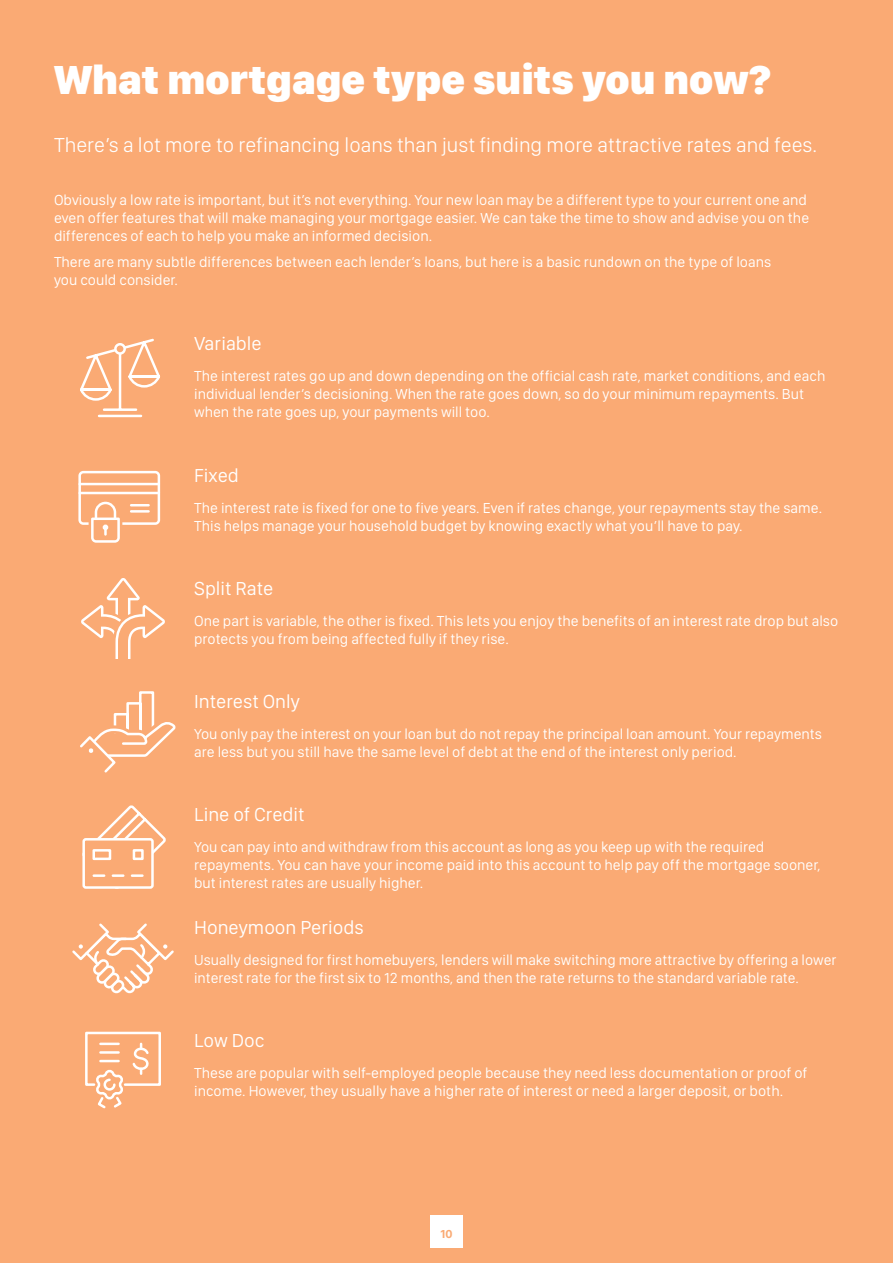
<style>
.page{position:relative;width:893px;height:1263px;background:#faaa74}
.page>*{position:absolute;margin:0;border:0;box-sizing:border-box;transform-origin:0 0}
.t1{font:900 42px "San Francisco Display";color:#fff}
.t2{font:300 21px "San Francisco Display";color:#fff}
.t3{font:19.5px "San Francisco Display";color:#fff}
.t4{font:15px/18px "San Francisco Display";color:#fff}
.t5{font:700 12px "San Francisco Display";color:#faaa74}
</style>
<div class="page">
<svg style="left:80px;top:338px;width:80px;height:80px"></svg>
<div style="left:115px;top:344px;width:10px;height:9px;background:#faaa74;border-radius:50%"></div>
<div style="left:114px;top:343px;width:12px;height:12px;border:3px solid #fff;border-radius:50%"></div>
<div style="left:78px;top:471px;width:82px;height:54px;border:3px solid #fff;border-radius:4px"></div>
<hr style="left:80px;top:483px;width:79px;height:2px;background:#fff">
<hr style="left:80px;top:492px;width:79px;height:2px;background:#fff">
<svg style="left:85px;top:501px;width:64px;height:42px"></svg>
<hr style="left:131px;top:510px;width:18px;height:3px;background:#fff">
<svg style="left:81px;top:578px;width:84px;height:80px"></svg>
<svg style="left:80px;top:691px;width:96px;height:82px"></svg>
<svg style="left:82px;top:805px;width:84px;height:84px"></svg>
<svg style="left:72px;top:923px;width:102px;height:71px"></svg>
<svg style="left:85px;top:1031px;width:76px;height:78px"></svg>
<div style="left:430px;top:1216px;width:33px;height:32px;background:#fff"></div>
<h1 class="t1" style="left:54px;top:53px;width:718px">What mortgage type suits you now?</h1>
<h2 class="t2" style="left:54px;top:132px;width:765px">There’s a lot more to refinancing loans than just finding more attractive rates and fees.</h2>
<p class="t4" style="left:54px;top:192px;width:757px">Obviously a low rate is important, but it’s not everything. Your new loan may be a different type to your current one and even offer features that will make managing your mortgage easier. We can take the time to show and advise you on the differences of each to help you make an informed decision.</p>
<p class="t4" style="left:54px;top:254px;width:719px">There are many subtle differences between each lender’s loans, but here is a basic rundown on the type of loans you could consider.</p>
<h3 class="t3" style="left:194px;top:332px;width:69px">Variable</h3>
<p class="t4" style="left:194px;top:368px;width:633px">The interest rates go up and down depending on the official cash rate, market conditions, and each individual lender’s decisioning. When the rate goes down, so do your minimum repayments. But when the rate goes up, your payments will too.</p>
<h3 class="t3" style="left:194px;top:464px;width:46px">Fixed</h3>
<p class="t4" style="left:194px;top:500px;width:629px">The interest rate is fixed for one to five years. Even if rates change, your repayments stay the same.<br>This helps manage your household budget by knowing exactly what you’ll have to pay.</p>
<h3 class="t3" style="left:194px;top:577px;width:81px">Split Rate</h3>
<p class="t4" style="left:194px;top:613px;width:646px">One part is variable, the other is fixed. This lets you enjoy the benefits of an interest rate drop but also protects you from being affected fully if they rise.</p>
<h3 class="t3" style="left:194px;top:690px;width:107px">Interest Only</h3>
<p class="t4" style="left:194px;top:726px;width:629px">You only pay the interest on your loan but do not repay the principal loan amount. Your repayments are less but you still have the same level of debt at the end of the interest only period.</p>
<h3 class="t3" style="left:194px;top:803px;width:112px">Line of Credit</h3>
<p class="t4" style="left:194px;top:839px;width:628px">You can pay into and withdraw from this account as long as you keep up with the required repayments. You can have your income paid into this account to help pay off the mortgage sooner, but interest rates are usually higher.</p>
<h3 class="t3" style="left:194px;top:916px;width:171px">Honeymoon Periods</h3>
<p class="t4" style="left:194px;top:952px;width:644px">Usually designed for first homebuyers, lenders will make switching more attractive by offering a lower interest rate for the first six to 12 months, and then the rate returns to the standard variable rate.</p>
<h3 class="t3" style="left:194px;top:1029px;width:72px">Low Doc</h3>
<p class="t4" style="left:194px;top:1065px;width:615px">These are popular with self-employed people because they need less documentation or proof of income. However, they usually have a higher rate of interest or need a larger deposit, or both.</p>
<p class="t5" style="left:440px;top:1226px;width:13px">10</p>
</div>
